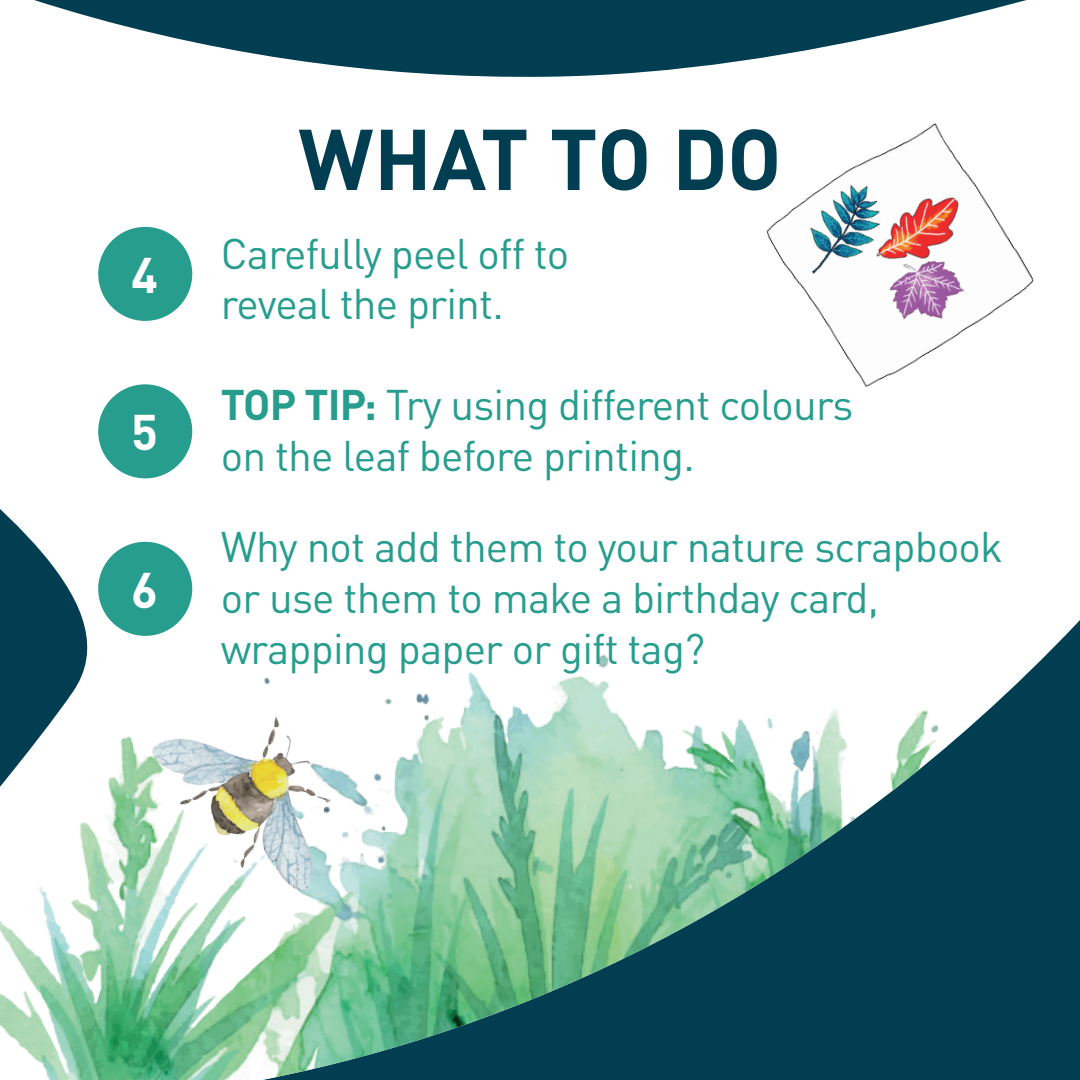
<style>
.page{position:relative;width:1080px;height:1080px;background:#fff}
.page>*{position:absolute;margin:0;border:0;box-sizing:border-box;transform-origin:0 0}
.t1{font:700 84.7px "DINOT";letter-spacing:-.01em;color:#013e51}
.t2{font:700 49.4px "DINOT";color:#fff}
.t3{font:42.4px/50.8px "DINOT";letter-spacing:-.02em;color:#279d8e}
.s1{font-weight:700}
</style>
<div class="page">
<img style="left:0;top:0;width:1080px;height:1080px">
<img style="left:150px;top:710px;width:193px;height:185px">
<div style="left:98px;top:384px;width:94px;height:94px;background:#279d8e;border-radius:50%"></div>
<div style="left:98px;top:227px;width:94px;height:94px;background:#279d8e;border-radius:50%"></div>
<div style="left:98px;top:542px;width:94px;height:94px;background:#279d8e;border-radius:50%"></div>
<img style="left:736px;top:95px;width:326px;height:317px">
<p class="t2" style="left:131px;top:243px;width:28px">4</p>
<p class="t2" style="left:131px;top:400px;width:28px">5</p>
<p class="t2" style="left:131px;top:558px;width:28px">6</p>
<h1 class="t1" style="left:298px;top:104px;width:485px">WHAT TO DO</h1>
<p class="t3" style="left:221px;top:227px;width:350px">Carefully peel off to reveal the print.</p>
<p class="t3" style="left:221px;top:379px;width:634px"><span class="s1">TOP TIP:</span> Try using different colours on the leaf before printing.</p>
<p class="t3" style="left:221px;top:521px;width:784px">Why not add them to your nature scrapbook or use them to make a birthday card, wrapping paper or gift tag?</p>
</div>
